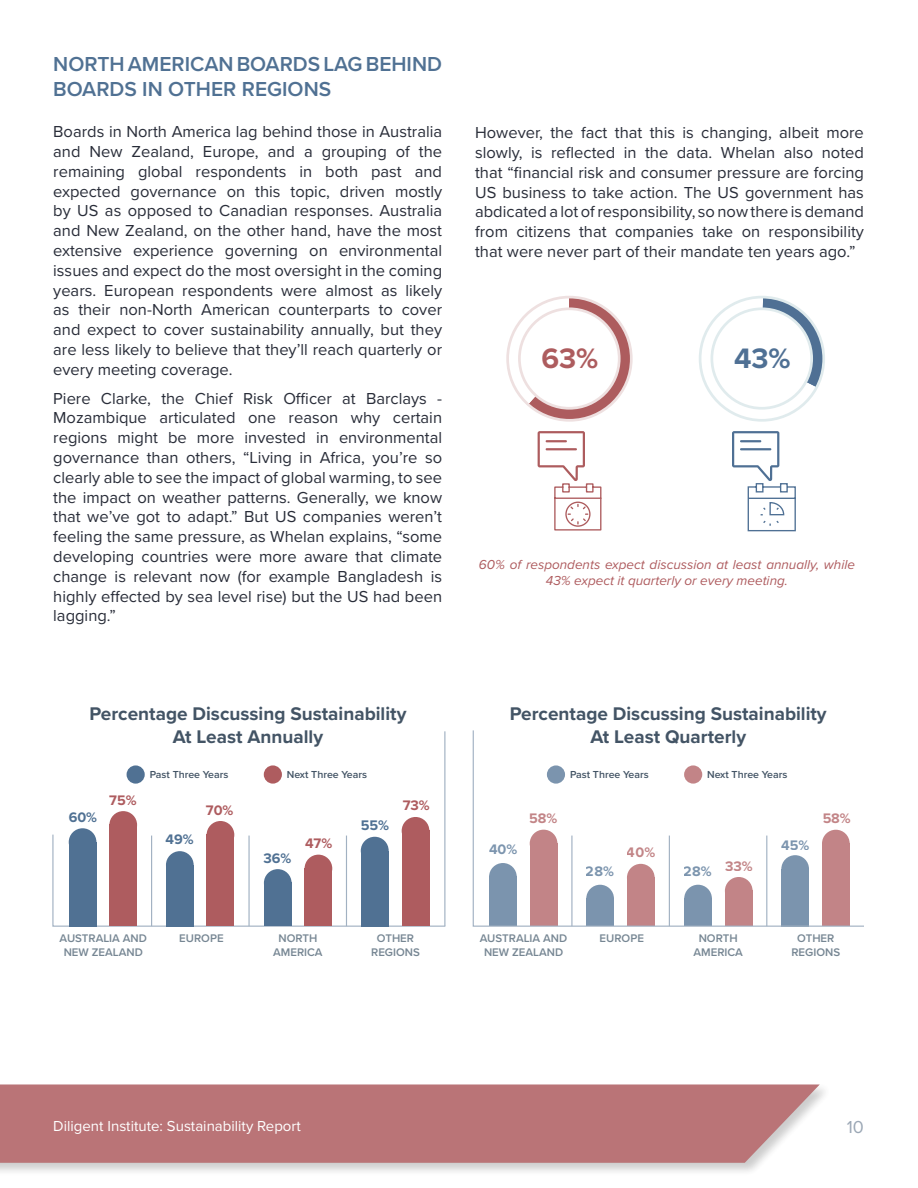
<style>
.page{position:relative;width:918px;height:1188px;background:#fff}
.page>*{position:absolute;margin:0;border:0;box-sizing:border-box;transform-origin:0 0}
.t1{font:700 29.1px "Proxima Nova";color:#ad5c5e}
.t2{font:700 29.1px "Proxima Nova";color:#4f7094}
.t3{font:600 21px/25.2px "Proxima Nova";color:#507193}
.t4{font:700 19.05px/22.8px "Proxima Nova";color:#435465;text-align:center}
.t5{font:18px "Proxima Nova";color:#9ba7b5}
.t6{font:16.5px/19.8px "Proxima Nova";color:#292d39;text-align:justify}
.t7{font:15px "Proxima Nova";color:#fff}
.t8{font:700 14.4px "Proxima Nova";color:#507193}
.t9{font:700 14.25px "Proxima Nova";color:#507193}
.t10{font:700 14.25px "Proxima Nova";color:#ae5c5f}
.t11{font:italic 13.5px/16.2px "Proxima Nova";color:#ae5b5e;text-align:center}
.t12{font:600 11.4px/13.8px "Proxima Nova";color:#768693;text-align:center}
.t13{font:600 10.5px "Proxima Nova";color:#435465}
</style>
<div class="page">
<div style="left:0;top:1082px;width:833px;height:95px;background:#000;opacity:.24"></div>
<div style="left:0;top:1084px;width:820px;height:79px;background:#ba7477"></div>
<svg style="left:52px;top:833px;width:394px;height:94px"></svg>
<div style="left:69px;top:842px;width:27px;height:84px;background:#507193"></div>
<div style="left:69px;top:828px;width:27px;height:28px;background:#507193;border-radius:50%"></div>
<div style="left:109px;top:825px;width:28px;height:101px;background:#ae5c5f"></div>
<div style="left:109px;top:811px;width:28px;height:28px;background:#ae5c5f;border-radius:50%"></div>
<div style="left:166px;top:865px;width:28px;height:61px;background:#507193"></div>
<div style="left:166px;top:851px;width:28px;height:28px;background:#507193;border-radius:50%"></div>
<div style="left:207px;top:835px;width:27px;height:91px;background:#ae5c5f"></div>
<div style="left:207px;top:821px;width:27px;height:27px;background:#ae5c5f;border-radius:50%"></div>
<div style="left:264px;top:883px;width:28px;height:43px;background:#507193"></div>
<div style="left:264px;top:869px;width:28px;height:28px;background:#507193;border-radius:50%"></div>
<div style="left:305px;top:868px;width:27px;height:58px;background:#ae5c5f"></div>
<div style="left:305px;top:855px;width:27px;height:27px;background:#ae5c5f;border-radius:50%"></div>
<div style="left:361px;top:851px;width:28px;height:76px;background:#507193"></div>
<div style="left:361px;top:837px;width:28px;height:28px;background:#507193;border-radius:50%"></div>
<div style="left:402px;top:831px;width:27px;height:95px;background:#ae5c5f"></div>
<div style="left:402px;top:817px;width:27px;height:28px;background:#ae5c5f;border-radius:50%"></div>
<hr style="left:151px;top:836px;width:1px;height:90px;background:#a1b1c2">
<hr style="left:248px;top:836px;width:2px;height:90px;background:#a1b1c2">
<hr style="left:346px;top:836px;width:1px;height:90px;background:#a1b1c2">
<hr style="left:444px;top:731px;width:1px;height:195px;background:#a1b1c2">
<div style="left:127px;top:765px;width:18px;height:19px;background:#507193;border-radius:50%"></div>
<div style="left:264px;top:765px;width:18px;height:19px;background:#ae5c5f;border-radius:50%"></div>
<svg style="left:472px;top:730px;width:392px;height:197px"></svg>
<svg style="left:547px;top:765px;width:18px;height:19px"></svg>
<svg style="left:684px;top:765px;width:18px;height:19px"></svg>
<svg style="left:506px;top:296px;width:127px;height:126px"></svg>
<svg style="left:699px;top:296px;width:126px;height:126px"></svg>
<svg style="left:732px;top:431px;width:64px;height:101px"></svg>
<svg style="left:538px;top:431px;width:64px;height:100px"></svg>
<p class="t3" style="left:53px;top:50px;width:390px">NORTH AMERICAN BOARDS LAG BEHIND<br>BOARDS IN OTHER REGIONS</p>
<p class="t6" style="left:53px;top:121px;width:390px">Boards in North America lag behind those in Australia and New Zealand, Europe, and a grouping of the remaining global respondents in both past and expected governance on this topic, driven mostly by US as opposed to Canadian responses. Australia and New Zealand, on the other hand, have the most extensive experience governing on environmental issues and expect do the most oversight in the coming years. European respondents were almost as likely as their non-North American counterparts to cover and expect to cover sustainability annually, but they are less likely to believe that they’ll reach quarterly or every meeting coverage.</p>
<p class="t6" style="left:53px;top:387px;width:390px">Piere Clarke, the Chief Risk Officer at Barclays - Mozambique articulated one reason why certain regions might be more invested in environmental governance than others, “Living in Africa, you’re so clearly able to see the impact of global warming, to see the impact on weather patterns. Generally, we know that we’ve got to adapt.” But US companies weren’t feeling the same pressure, as Whelan explains, “some developing countries were more aware that climate change is relevant now (for example Bangladesh is highly effected by sea level rise) but the US had been lagging.”</p>
<p class="t4" style="left:89px;top:702px;width:318px">Percentage Discussing Sustainability<br>At Least Annually</p>
<p class="t9" style="left:69px;top:807px;width:30px">60%</p>
<p class="t10" style="left:109px;top:789px;width:29px">75%</p>
<p class="t13" style="left:150px;top:766px;width:80px">Past Three Years</p>
<p class="t13" style="left:287px;top:766px;width:82px">Next Three Years</p>
<p class="t10" style="left:206px;top:799px;width:29px">70%</p>
<p class="t9" style="left:166px;top:828px;width:30px">49%</p>
<p class="t10" style="left:305px;top:833px;width:29px">47%</p>
<p class="t9" style="left:263px;top:847px;width:29px">36%</p>
<p class="t8" style="left:361px;top:815px;width:30px">55%</p>
<p class="t10" style="left:403px;top:795px;width:29px">73%</p>
<p class="t6" style="left:475px;top:122px;width:390px">However, the fact that this is changing, albeit more slowly, is reflected in the data. Whelan also noted that “financial risk and consumer pressure are forcing US business to take action. The US government has abdicated a lot of responsibility, so now there is demand from citizens that companies take on responsibility that were never part of their mandate ten years ago.”</p>
<h1 class="t1" style="left:541px;top:337px;width:58px">63%</h1>
<h1 class="t2" style="left:734px;top:337px;width:58px">43%</h1>
<p class="t11" style="left:479px;top:555px;width:378px">60% of respondents expect discussion at least annually, while<br>43% expect it quarterly or every meeting.</p>
<p class="t4" style="left:510px;top:702px;width:318px">Percentage Discussing Sustainability<br>At Least Quarterly</p>
<p class="t13" style="left:570px;top:766px;width:80px">Past Three Years</p>
<p class="t13" style="left:707px;top:766px;width:82px">Next Three Years</p>
<p class="t9" style="left:489px;top:839px;width:30px">40%</p>
<p class="t10" style="left:529px;top:808px;width:30px">58%</p>
<p class="t9" style="left:586px;top:861px;width:30px">28%</p>
<p class="t10" style="left:627px;top:842px;width:30px">40%</p>
<p class="t9" style="left:684px;top:861px;width:71px">28% <sup>33%</sup></p>
<p class="t9" style="left:781px;top:834px;width:30px">45%</p>
<p class="t10" style="left:822px;top:808px;width:30px">58%</p>
<p class="t12" style="left:60px;top:931px;width:89px">AUSTRALIA AND<br>NEW ZEALAND</p>
<p class="t12" style="left:179px;top:931px;width:46px">EUROPE</p>
<p class="t12" style="left:273px;top:931px;width:51px">NORTH<br>AMERICA</p>
<p class="t12" style="left:371px;top:931px;width:50px">OTHER<br>REGIONS</p>
<p class="t12" style="left:480px;top:931px;width:89px">AUSTRALIA AND<br>NEW ZEALAND</p>
<p class="t12" style="left:600px;top:931px;width:46px">EUROPE</p>
<p class="t12" style="left:694px;top:931px;width:51px">NORTH<br>AMERICA</p>
<p class="t12" style="left:791px;top:931px;width:50px">OTHER<br>REGIONS</p>
<p class="t7" style="left:53px;top:1114px;width:249px">Diligent Institute: Sustainability Report</p>
<p class="t5" style="left:847px;top:1113px;width:19px">10</p>
</div>
